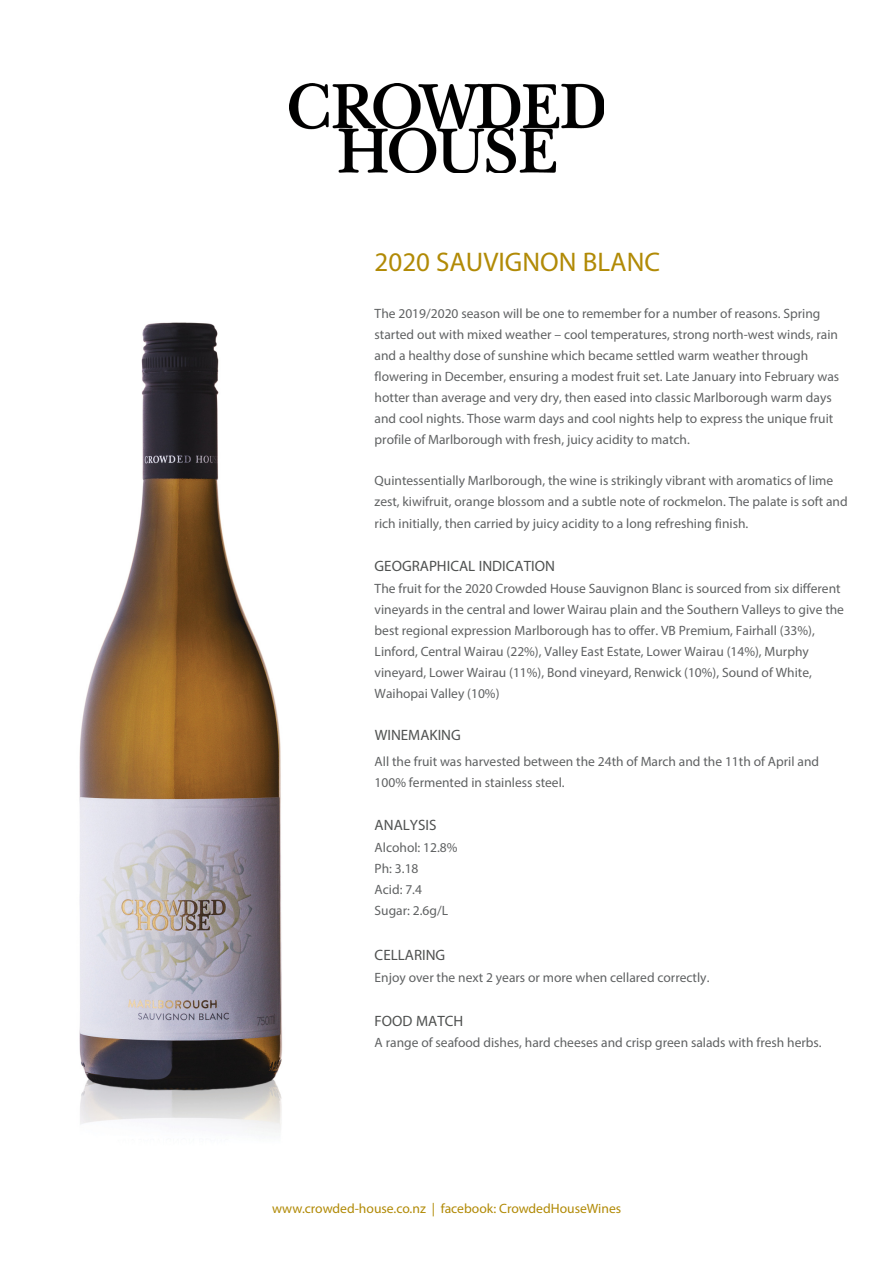
<style>
.page{position:relative;width:893px;height:1263px;background:#fff}
.page>*{position:absolute;margin:0;border:0;box-sizing:border-box;transform-origin:0 0}
.t1{font:27px "Myriad Pro";color:#b18a06}
.t2{font:15px "Myriad Pro";color:#4f5150}
.t3{font:13.5px/21px "Myriad Pro";color:#606263}
.t4{font:13.5px "Myriad Pro";color:#b18a06}
</style>
<div class="page">
<img style="left:289px;top:84px;width:315px;height:89px">
<img style="left:79px;top:322px;width:204px;height:808px">
<h1 class="t1" style="left:374px;top:251px;width:287px">2020 SAUVIGNON BLANC</h1>
<p class="t3" style="left:374px;top:302px;width:466px">The 2019/2020 season will be one to remember for a number of reasons. Spring started out with mixed weather – cool temperatures, strong north-west winds, rain and a healthy dose of sunshine which became settled warm weather through flowering in December, ensuring a modest fruit set. Late January into February was hotter than average and very dry, then eased into classic Marlborough warm days and cool nights. Those warm days and cool nights help to express the unique fruit profile of Marlborough with fresh, juicy acidity to match.</p>
<p class="t3" style="left:374px;top:470px;width:474px">Quintessentially Marlborough, the wine is strikingly vibrant with aromatics of lime zest, kiwifruit, orange blossom and a subtle note of rockmelon. The palate is soft and rich initially, then carried by juicy acidity to a long refreshing finish.</p>
<p class="t2" style="left:374px;top:560px;width:182px">GEOGRAPHICAL INDICATION</p>
<p class="t3" style="left:374px;top:578px;width:471px">The fruit for the 2020 Crowded House Sauvignon Blanc is sourced from six different vineyards in the central and lower Wairau plain and the Southern Valleys to give the best regional expression Marlborough has to offer. VB Premium, Fairhall (33%), Linford, Central Wairau (22%), Valley East Estate, Lower Wairau (14%), Murphy vineyard, Lower Wairau (11%), Bond vineyard, Renwick (10%), Sound of White, Waihopai Valley (10%)</p>
<p class="t2" style="left:375px;top:729px;width:88px">WINEMAKING</p>
<p class="t3" style="left:374px;top:750px;width:446px">All the fruit was harvested between the 24th of March and the 11th of April and<br>100% fermented in stainless steel.</p>
<p class="t2" style="left:374px;top:819px;width:63px">ANALYSIS</p>
<p class="t3" style="left:374px;top:838px;width:84px">Alcohol: 12.8%<br>Ph: 3.18<br>Acid: 7.4<br>Sugar: 2.6g/L</p>
<p class="t2" style="left:374px;top:949px;width:72px">CELLARING</p>
<p class="t3" style="left:374px;top:967px;width:336px">Enjoy over the next 2 years or more when cellared correctly.</p>
<p class="t2" style="left:374px;top:1014px;width:90px">FOOD MATCH</p>
<p class="t3" style="left:374px;top:1032px;width:448px">A range of seafood dishes, hard cheeses and crisp green salads with fresh herbs.</p>
<p class="t4" style="left:272px;top:1203px;width:351px">www.crowded-house.co.nz | facebook: CrowdedHouseWines</p>
</div>
